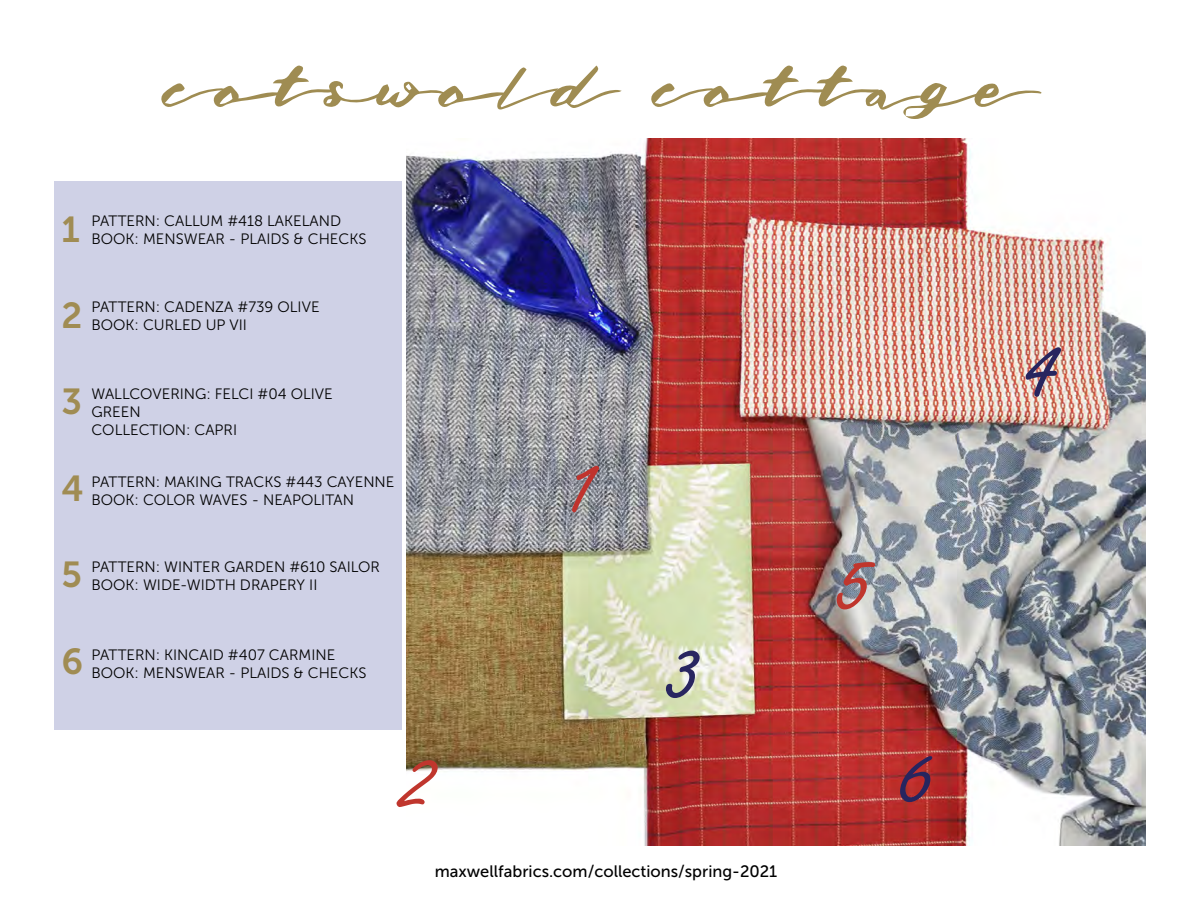
<style>
.page{position:relative;width:1200px;height:900px;background:#fff}
.page>*{position:absolute;margin:0;border:0;box-sizing:border-box;transform-origin:0 0}
.t1{font:97.5px "Freestyle Script";color:#c0362d}
.t2{font:97.5px "Freestyle Script";color:#27255f}
.t3{font:97.5px "Freestyle Script";color:#282560}
.t4{font:97.5px "Freestyle Script";color:#c0332d}
.t5{font:75px "Lord Of The King";color:#9f8c52}
.t6{font:36px "Museo Sans 700";color:#a08c53}
.t7{font:16.5px "Museo Sans 500";color:#000}
.t8{font:15px/18px "Museo Sans 300";color:#000}
</style>
<div class="page">
<div style="left:54px;top:181px;width:348px;height:549px;background:#cfd1e6"></div>
<img style="left:406px;top:138px;width:740px;height:708px">
<h2 class="t5" style="left:162px;top:37px;width:870px">cotswold cottage</h2>
<h3 class="t6" style="left:62px;top:209px;width:20px">1</h3>
<p class="t8" style="left:92px;top:212px;width:276px">PATTERN: CALLUM #418 LAKELAND<br>BOOK: MENSWEAR - PLAIDS &amp; CHECKS</p>
<h3 class="t6" style="left:62px;top:296px;width:22px">2</h3>
<p class="t8" style="left:92px;top:298px;width:230px">PATTERN: CADENZA #739 OLIVE<br>BOOK: CURLED UP VII</p>
<h3 class="t6" style="left:62px;top:382px;width:22px">3</h3>
<p class="t8" style="left:92px;top:385px;width:243px">WALLCOVERING: FELCI #04 OLIVE<br>GREEN<br>COLLECTION: CAPRI</p>
<h1 class="t2" style="left:1026px;top:315px;width:35px">4</h1>
<h3 class="t6" style="left:62px;top:468px;width:24px">4</h3>
<p class="t8" style="left:92px;top:473px;width:304px">PATTERN: MAKING TRACKS #443 CAYENNE<br>BOOK: COLOR WAVES - NEAPOLITAN</p>
<h1 class="t4" style="left:567px;top:432px;width:35px">1</h1>
<h3 class="t6" style="left:62px;top:555px;width:22px">5</h3>
<p class="t8" style="left:92px;top:558px;width:290px">PATTERN: WINTER GARDEN #610 SAILOR<br>BOOK: WIDE-WIDTH DRAPERY II</p>
<h1 class="t1" style="left:839px;top:528px;width:35px">5</h1>
<h3 class="t6" style="left:62px;top:641px;width:23px">6</h3>
<p class="t8" style="left:92px;top:646px;width:276px">PATTERN: KINCAID #407 CARMINE<br>BOOK: MENSWEAR - PLAIDS &amp; CHECKS</p>
<h1 class="t3" style="left:668px;top:617px;width:35px">3</h1>
<h1 class="t1" style="left:404px;top:726px;width:35px">2</h1>
<h1 class="t2" style="left:902px;top:721px;width:35px">6</h1>
<p class="t7" style="left:435px;top:862px;width:344px">maxwellfabrics.com/collections/spring-2021</p>
</div>
